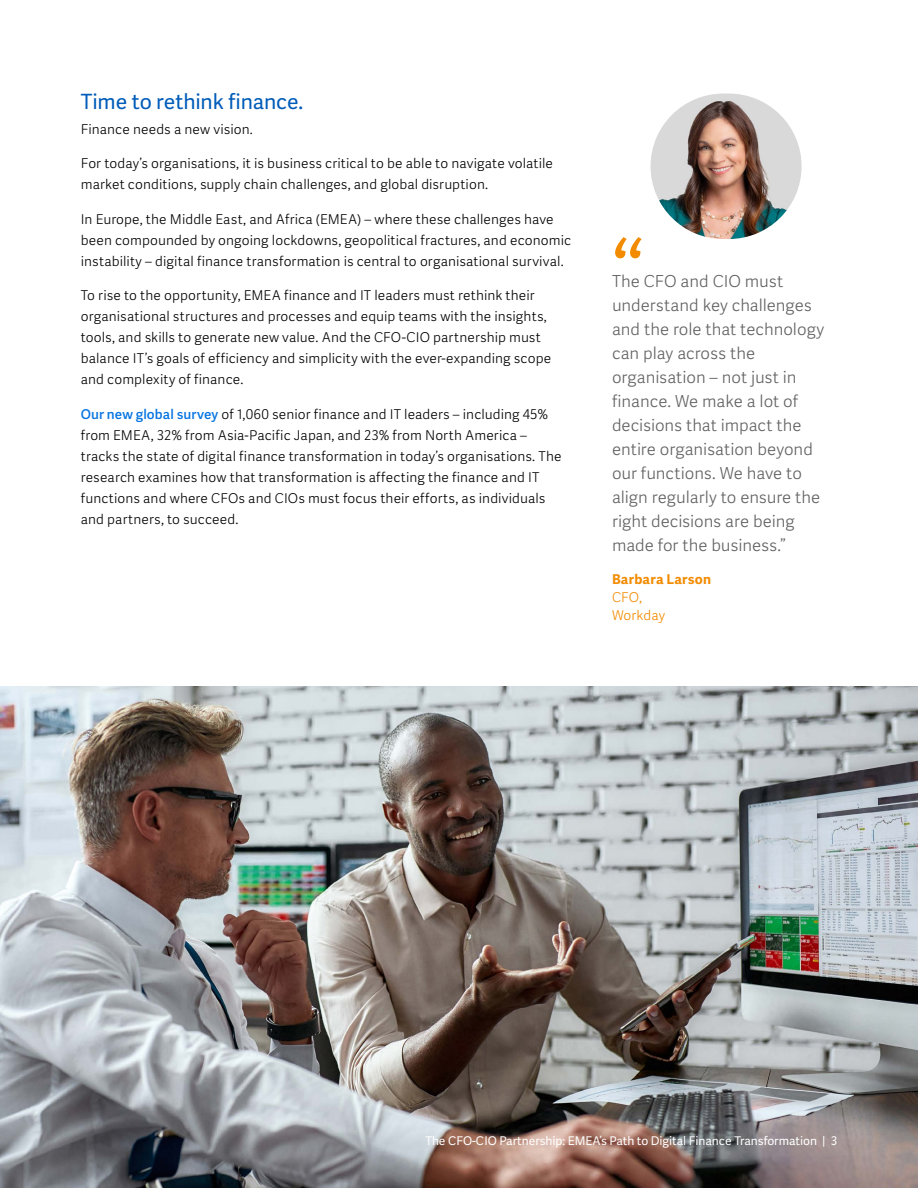
<style>
.page{position:relative;width:918px;height:1188px;background:#fff}
.page>*{position:absolute;margin:0;border:0;box-sizing:border-box;transform-origin:0 0}
.t1{font:300 97.5px "Workday Adelle Sans";color:#f38b00}
.t2{font:21px "Workday Adelle Sans";letter-spacing:-.005em;color:#005cb9}
.t3{font:300 16.5px/24px "Workday Adelle Sans";color:#616161}
.t4{font:300 13.5px/21px "Workday Adelle Sans";letter-spacing:.01em;color:#000}
.t5{font:700 13.5px "Workday Adelle Sans";letter-spacing:.015em;color:#f38b00}
.t6{font:300 13.5px/18px "Workday Adelle Sans";color:#f38b00}
.t7{font:12px "Workday Adelle Sans";color:#fff}
.s1{font-weight:500;color:#0875e1}
</style>
<div class="page">
<img style="left:0;top:687px;width:918px;height:501px">
<img style="left:651px;top:94px;width:151px;height:145px;border-radius:73px">
<h2 class="t2" style="left:81px;top:90px;width:224px">Time to rethink finance.</h2>
<p class="t4" style="left:81px;top:119px;width:174px">Finance needs a new vision.</p>
<p class="t4" style="left:81px;top:154px;width:474px">For today’s organisations, it is business critical to be able to navigate volatile market conditions, supply chain challenges, and global disruption.</p>
<p class="t4" style="left:81px;top:209px;width:492px">In Europe, the Middle East, and Africa (EMEA) – where these challenges have been compounded by ongoing lockdowns, geopolitical fractures, and economic instability – digital finance transformation is central to organisational survival.</p>
<p class="t4" style="left:81px;top:286px;width:472px">To rise to the opportunity, EMEA finance and IT leaders must rethink their organisational structures and processes and equip teams with the insights, tools, and skills to generate new value. And the CFO-CIO partnership must balance IT’s goals of efficiency and simplicity with the ever-expanding scope and complexity of finance.</p>
<p class="t4" style="left:81px;top:404px;width:482px"><span class="s1">Our new global survey</span> of 1,060 senior finance and IT leaders – including 45% from EMEA, 32% from Asia-Pacific Japan, and 23% from North America – tracks the state of digital finance transformation in today’s organisations. The research examines how that transformation is affecting the finance and IT functions and where CFOs and CIOs must focus their efforts, as individuals and partners, to succeed.</p>
<h1 class="t1" style="left:612px;top:222px;width:34px">“</h1>
<p class="t3" style="left:612px;top:270px;width:214px">The CFO and CIO must understand key challenges and the role that technology can play across the organisation – not just in finance. We make a lot of decisions that impact the entire organisation beyond our functions. We have to align regularly to ensure the right decisions are being made for the business.”</p>
<p class="t5" style="left:612px;top:571px;width:101px">Barbara Larson</p>
<p class="t6" style="left:612px;top:588px;width:55px">CFO,<br>Workday</p>
<p class="t7" style="left:425px;top:1134px;width:413px">The CFO-CIO Partnership: EMEA’s Path to Digital Finance Transformation | 3</p>
</div>
